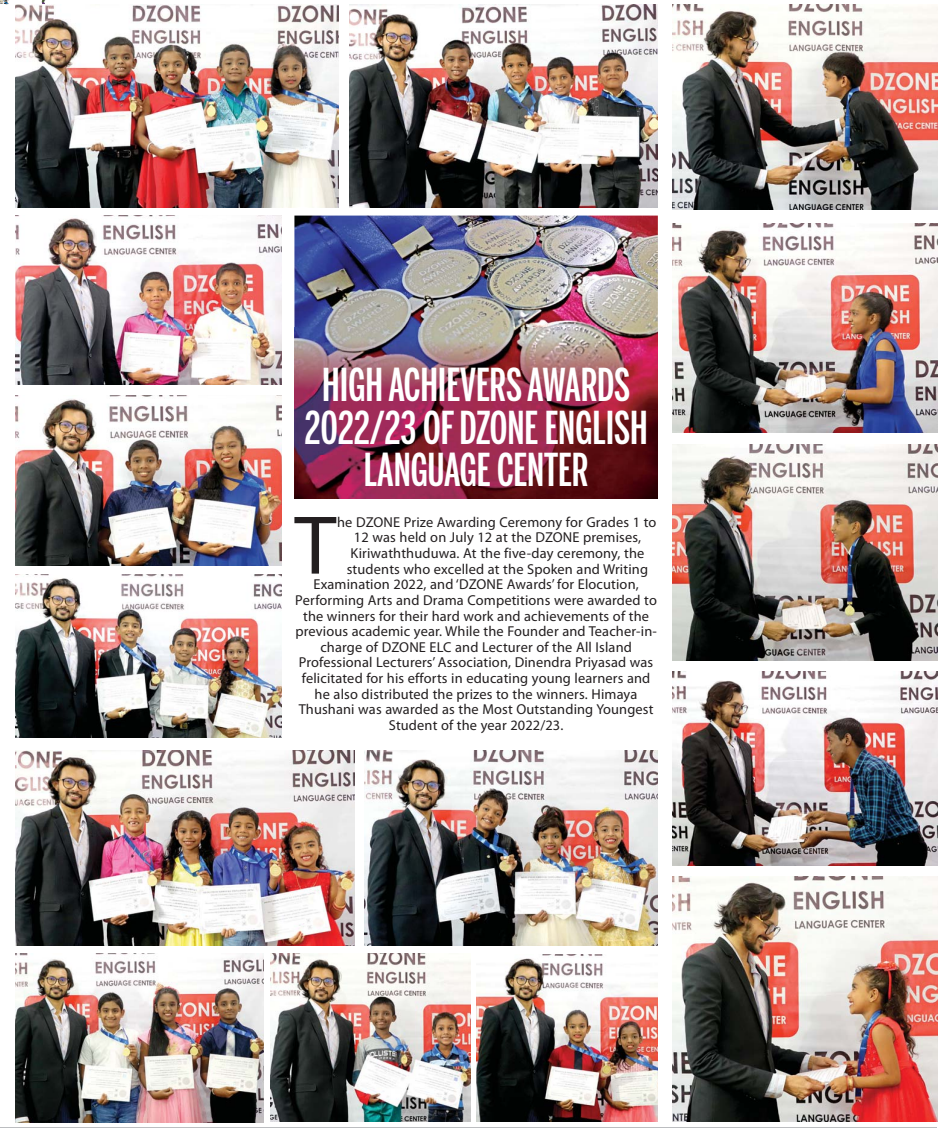
<style>
.page{position:relative;width:951px;height:1128px;background:#fff}
.page>*{position:absolute;margin:0;border:0;box-sizing:border-box;transform-origin:0 0}
.t1{font:83.88px "Myriad Pro";color:#231f20}
.t2{font:500 45px/42.6px "Benton Sans Extra Comp";color:#fff;text-align:center}
.t3{font:14.38px "Myriad Pro";letter-spacing:.01em;color:#231f20}
</style>
<div class="page">
<svg style="left:41px;top:0;width:5px;height:5px"></svg>
<svg style="left:0;top:0;width:9px;height:5px"></svg>
<img style="left:15px;top:215px;width:267px;height:169px">
<img style="left:15px;top:396px;width:267px;height:169px">
<img style="left:15px;top:5px;width:323px;height:202px">
<img style="left:673px;top:5px;width:264px;height:204px">
<img style="left:270px;top:953px;width:200px;height:168px">
<img style="left:15px;top:574px;width:267px;height:163px">
<img style="left:673px;top:444px;width:264px;height:216px">
<img style="left:673px;top:671px;width:264px;height:194px">
<img style="left:476px;top:954px;width:182px;height:167px">
<img style="left:294px;top:215px;width:364px;height:113px">
<img style="left:349px;top:5px;width:309px;height:202px">
<img style="left:15px;top:750px;width:340px;height:195px">
<img style="left:673px;top:876px;width:264px;height:245px">
<img style="left:673px;top:223px;width:264px;height:209px">
<img style="left:15px;top:953px;width:248px;height:169px">
<img style="left:364px;top:750px;width:294px;height:195px">
<img style="left:294px;top:328px;width:364px;height:170px">
<hr style="left:0;top:1127px;width:937px;height:1px;background:#bbbdc0">
<h2 class="t2" style="left:304px;top:369px;width:345px">HIGH ACHIEVERS AWARDS<br>2022/23 OF DZONE ENGLISH<br>LANGUAGE CENTER</h2>
<h1 class="t1" style="left:294px;top:513px;width:43px">T</h1>
<p class="t3" style="left:337px;top:516px;width:321px">he DZONE Prize Awarding Ceremony for Grades 1 to</p>
<p class="t3" style="left:354px;top:532px;width:289px">12 was held on July 12 at the DZONE premises,</p>
<p class="t3" style="left:350px;top:547px;width:295px">Kiriwaththuduwa. At the five-day ceremony, the</p>
<p class="t3" style="left:347px;top:563px;width:303px">students who excelled at the Spoken and Writing</p>
<p class="t3" style="left:313px;top:579px;width:327px">Examination 2022, and ‘DZONE Awards’ for Elocution,</p>
<p class="t3" style="left:295px;top:594px;width:363px">Performing Arts and Drama Competitions were awarded to</p>
<p class="t3" style="left:303px;top:610px;width:347px">the winners for their hard work and achievements of the</p>
<p class="t3" style="left:295px;top:625px;width:363px">previous academic year. While the Founder and Teacher-in-</p>
<p class="t3" style="left:320px;top:641px;width:313px">charge of DZONE ELC and Lecturer of the All Island</p>
<p class="t3" style="left:299px;top:657px;width:356px">Professional Lecturers’ Association, Dinendra Priyasad was</p>
<p class="t3" style="left:302px;top:672px;width:350px">felicitated for his efforts in educating young learners and</p>
<p class="t3" style="left:314px;top:688px;width:324px">he also distributed the prizes to the winners. Himaya</p>
<p class="t3" style="left:299px;top:704px;width:356px">Thushani was awarded as the Most Outstanding Youngest</p>
<p class="t3" style="left:389px;top:719px;width:176px">Student of the year 2022/23.</p>
</div>
